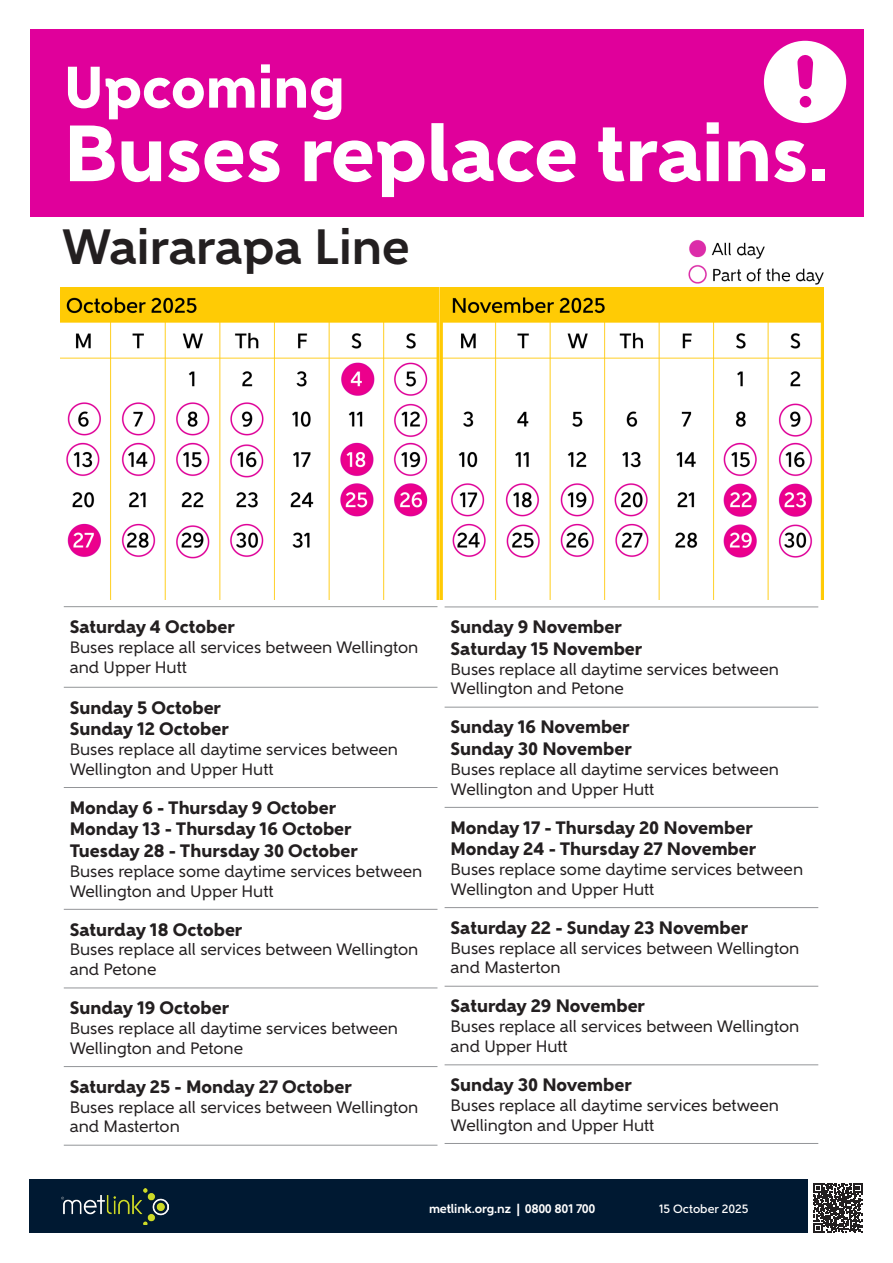
<style>
.page{position:relative;width:893px;height:1263px;background:#fff}
.page>*{position:absolute;margin:0;border:0;box-sizing:border-box;transform-origin:0 0}
.t1{font:800 79.5px "Gentleman 900";color:#fff}
.t2{font:800 58.5px "Gentleman 900";color:#fff}
.t3{font:700 49.5px "Gentleman 800";color:#231f20}
.t4{font:800 18px "Gentleman 900";color:#231f20}
.t5{font:16.5px/19.8px "Gentleman 600";color:#231f20}
.t6{font:700 12.45px "Gentleman 800";letter-spacing:-.015em;color:#fff}
.t7{font:500 12px "Gentleman 700";color:#fff}
</style>
<div class="page">
<div style="left:30px;top:30px;width:833px;height:187px;background:#e0009b"></div>
<div style="left:764px;top:41px;width:82px;height:82px;background:#fff;border-radius:50%"></div>
<div style="left:800px;top:96px;width:11px;height:12px;background:#e0009b;border-radius:50%"></div>
<svg style="left:797px;top:55px;width:16px;height:34px"></svg>
<img style="left:61px;top:287px;width:763px;height:313px">
<div style="left:30px;top:1180px;width:778px;height:53px;background:#001932"></div>
<img style="left:62px;top:1188px;width:106px;height:37px">
<svg style="left:813px;top:1183px;width:49px;height:49px"></svg>
<img style="left:688px;top:240px;width:136px;height:45px">
<hr style="left:64px;top:606px;width:373px;height:1px;background:#939598">
<hr style="left:64px;top:687px;width:373px;height:1px;background:#939598">
<hr style="left:64px;top:787px;width:373px;height:1px;background:#939598">
<hr style="left:64px;top:909px;width:373px;height:1px;background:#939598">
<hr style="left:64px;top:987px;width:373px;height:1px;background:#939598">
<hr style="left:64px;top:1066px;width:373px;height:1px;background:#939598">
<hr style="left:64px;top:1145px;width:373px;height:1px;background:#939598">
<hr style="left:445px;top:606px;width:373px;height:1px;background:#939598">
<hr style="left:445px;top:707px;width:373px;height:1px;background:#939598">
<hr style="left:445px;top:807px;width:373px;height:1px;background:#939598">
<hr style="left:445px;top:907px;width:373px;height:1px;background:#939598">
<hr style="left:445px;top:986px;width:373px;height:1px;background:#939598">
<hr style="left:445px;top:1064px;width:373px;height:1px;background:#939598">
<hr style="left:445px;top:1143px;width:373px;height:1px;background:#939598">
<p class="t2" style="left:64px;top:51px;width:283px">Upcoming</p>
<p class="t1" style="left:64px;top:105px;width:767px">Buses replace trains.</p>
<p class="t3" style="left:62px;top:217px;width:349px">Wairarapa Line</p>
<p class="t4" style="left:70px;top:616px;width:167px">Saturday 4 October</p>
<p class="t5" style="left:70px;top:637px;width:350px">Buses replace all services between Wellington and Upper Hutt</p>
<p class="t4" style="left:70px;top:696px;width:153px">Sunday 5 October</p>
<p class="t4" style="left:70px;top:718px;width:161px">Sunday 12 October</p>
<p class="t5" style="left:70px;top:739px;width:330px">Buses replace all daytime services between<br>Wellington and Upper Hutt</p>
<p class="t4" style="left:70px;top:796px;width:268px">Monday 6 - Thursday 9 October</p>
<p class="t4" style="left:70px;top:818px;width:283px">Monday 13 - Thursday 16 October</p>
<p class="t4" style="left:70px;top:840px;width:290px">Tuesday 28 - Thursday 30 October</p>
<p class="t5" style="left:70px;top:861px;width:354px">Buses replace some daytime services between<br>Wellington and Upper Hutt</p>
<p class="t4" style="left:70px;top:918px;width:174px">Saturday 18 October</p>
<p class="t5" style="left:70px;top:940px;width:350px">Buses replace all services between Wellington and Petone</p>
<p class="t4" style="left:70px;top:997px;width:161px">Sunday 19 October</p>
<p class="t5" style="left:70px;top:1018px;width:330px">Buses replace all daytime services between<br>Wellington and Petone</p>
<p class="t4" style="left:70px;top:1075px;width:284px">Saturday 25 - Monday 27 October</p>
<p class="t5" style="left:70px;top:1097px;width:350px">Buses replace all services between Wellington and Masterton</p>
<p class="t4" style="left:451px;top:616px;width:173px">Sunday 9 November</p>
<p class="t4" style="left:451px;top:637px;width:193px">Saturday 15 November</p>
<p class="t5" style="left:451px;top:659px;width:330px">Buses replace all daytime services between<br>Wellington and Petone</p>
<p class="t4" style="left:451px;top:716px;width:181px">Sunday 16 November</p>
<p class="t4" style="left:451px;top:738px;width:183px">Sunday 30 November</p>
<p class="t5" style="left:451px;top:759px;width:330px">Buses replace all daytime services between<br>Wellington and Upper Hutt</p>
<p class="t4" style="left:451px;top:816px;width:304px">Monday 17 - Thursday 20 November</p>
<p class="t4" style="left:451px;top:838px;width:307px">Monday 24 - Thursday 27 November</p>
<p class="t5" style="left:451px;top:859px;width:354px">Buses replace some daytime services between<br>Wellington and Upper Hutt</p>
<p class="t4" style="left:451px;top:916px;width:299px">Saturday 22 - Sunday 23 November</p>
<p class="t5" style="left:451px;top:938px;width:350px">Buses replace all services between Wellington and Masterton</p>
<p class="t4" style="left:451px;top:995px;width:196px">Saturday 29 November</p>
<p class="t5" style="left:451px;top:1017px;width:350px">Buses replace all services between Wellington and Upper Hutt</p>
<p class="t4" style="left:451px;top:1074px;width:183px">Sunday 30 November</p>
<p class="t5" style="left:451px;top:1095px;width:330px">Buses replace all daytime services between<br>Wellington and Upper Hutt</p>
<p class="t6" style="left:429px;top:1201px;width:168px">metlink.org.nz | 0800 801 700</p>
<p class="t7" style="left:659px;top:1202px;width:91px">15 October 2025</p>
</div>
